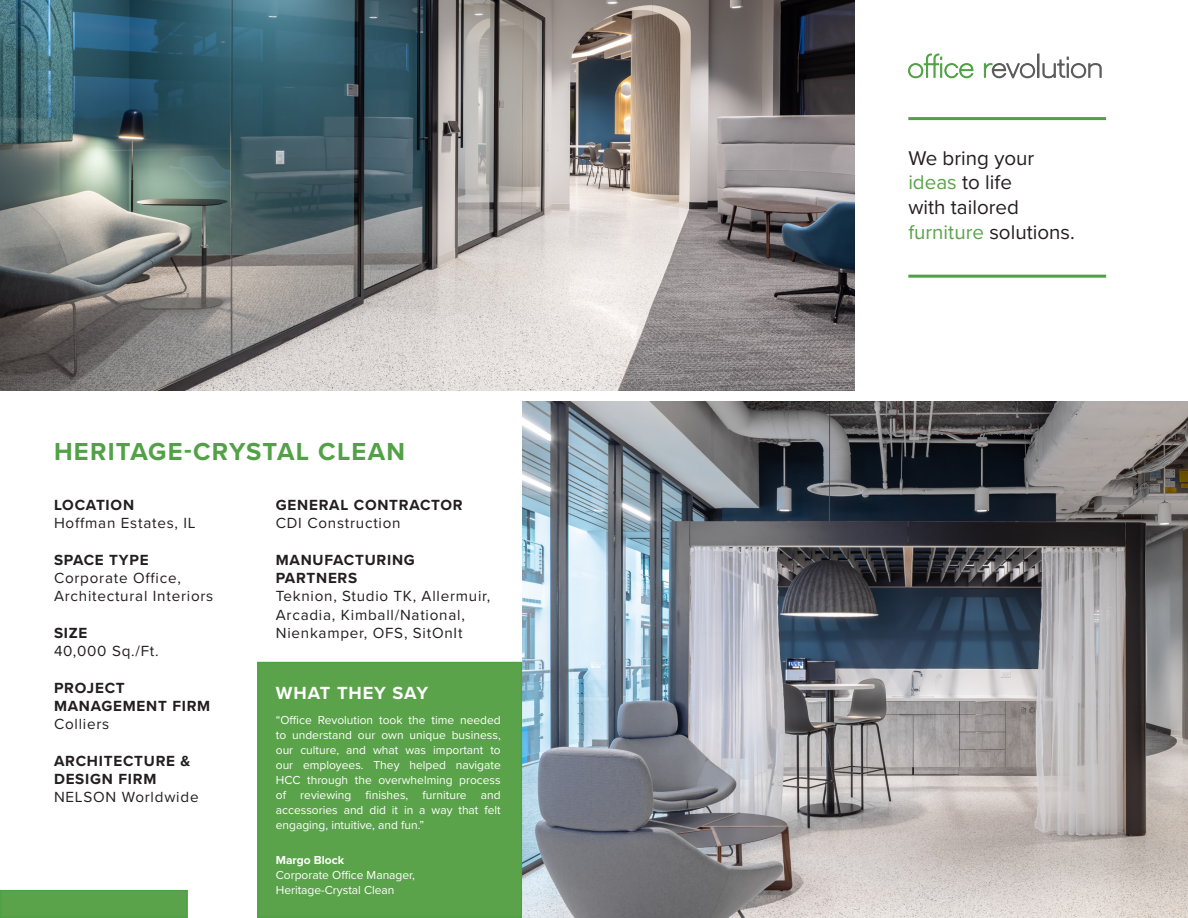
<style>
.page{position:relative;width:1188px;height:918px;background:#fff}
.page>*{position:absolute;margin:0;border:0;box-sizing:border-box;transform-origin:0 0}
.t1{font:700 25.5px "Proxima Nova";letter-spacing:.05em;color:#52a147}
.t2{font:20.55px "Proxima Nova";color:#231f20}
.t3{font:700 18.3px "Proxima Nova";letter-spacing:.05em;color:#fff}
.t4{font:15.3px/18.3px "Proxima Nova";letter-spacing:.05em;color:#231f20}
.t5{font:700 15.3px/18.3px "Proxima Nova";letter-spacing:.05em;color:#231f20}
.t6{font:12px/15px "Proxima Nova";color:#fff;text-align:justify}
.t7{font:700 12px "Proxima Nova";color:#fff}
.s1{color:#5ba34a}
</style>
<div class="page">
<div style="left:1px;top:891px;width:186px;height:26px;background:#5ba34a"></div>
<div style="left:0;top:890px;width:188px;height:28px;border:2px solid #4fa145"></div>
<img style="left:0;top:0;width:855px;height:391px">
<img style="left:522px;top:402px;width:666px;height:516px">
<hr style="left:908px;top:275px;width:198px;height:3px;background:#4fa145">
<hr style="left:908px;top:117px;width:198px;height:3px;background:#4fa145">
<svg style="left:908px;top:54px;width:65px;height:24px"></svg>
<svg style="left:984px;top:54px;width:118px;height:25px"></svg>
<div style="left:258px;top:663px;width:263px;height:254px;background:#5ba34a"></div>
<div style="left:257px;top:662px;width:265px;height:256px;border:2px solid #4fa145"></div>
<p class="t1" style="left:54px;top:432px;width:353px">HERITAGE-CRYSTAL CLEAN</p>
<p class="t5" style="left:54px;top:496px;width:82px">LOCATION</p>
<p class="t4" style="left:54px;top:513px;width:143px">Hoffman Estates, IL</p>
<p class="t5" style="left:54px;top:550px;width:96px">SPACE TYPE</p>
<p class="t4" style="left:54px;top:568px;width:161px">Corporate Office,<br>Architectural Interiors</p>
<p class="t5" style="left:54px;top:623px;width:35px">SIZE</p>
<p class="t4" style="left:54px;top:641px;width:106px">40,000 Sq./Ft.</p>
<p class="t5" style="left:54px;top:678px;width:72px">PROJECT</p>
<p class="t5" style="left:54px;top:696px;width:158px">MANAGEMENT FIRM</p>
<p class="t4" style="left:54px;top:714px;width:57px">Colliers</p>
<p class="t5" style="left:54px;top:751px;width:138px">ARCHITECTURE &amp;<br>DESIGN FIRM</p>
<p class="t4" style="left:54px;top:788px;width:146px">NELSON Worldwide</p>
<p class="t5" style="left:276px;top:496px;width:188px">GENERAL CONTRACTOR</p>
<p class="t4" style="left:276px;top:513px;width:126px">CDI Construction</p>
<p class="t5" style="left:276px;top:550px;width:141px">MANUFACTURING<br>PARTNERS</p>
<p class="t4" style="left:276px;top:587px;width:216px">Teknion, Studio TK, Allermuir,<br>Arcadia, Kimball/National,<br>Nienkamper, OFS, SitOnIt</p>
<p class="t3" style="left:276px;top:680px;width:154px">WHAT THEY SAY</p>
<p class="t6" style="left:276px;top:712px;width:227px">“Office Revolution took the time needed to understand our own unique business, our culture, and what was important to our employees. They helped navigate HCC through the overwhelming process of reviewing finishes, furniture and accessories and did it in a way that felt engaging, intuitive, and fun.”</p>
<p class="t7" style="left:276px;top:852px;width:70px">Margo Block</p>
<p class="t6" style="left:276px;top:867px;width:141px">Corporate Office Manager,<br>Heritage-Crystal Clean</p>
<p class="t2" style="left:908px;top:143px;width:128px">We bring your</p>
<p class="t2" style="left:908px;top:167px;width:105px"><span class="s1">ideas</span> to life</p>
<p class="t2" style="left:908px;top:192px;width:112px">with tailored</p>
<p class="t2" style="left:908px;top:217px;width:168px"><span class="s1">furniture</span> solutions.</p>
</div>
